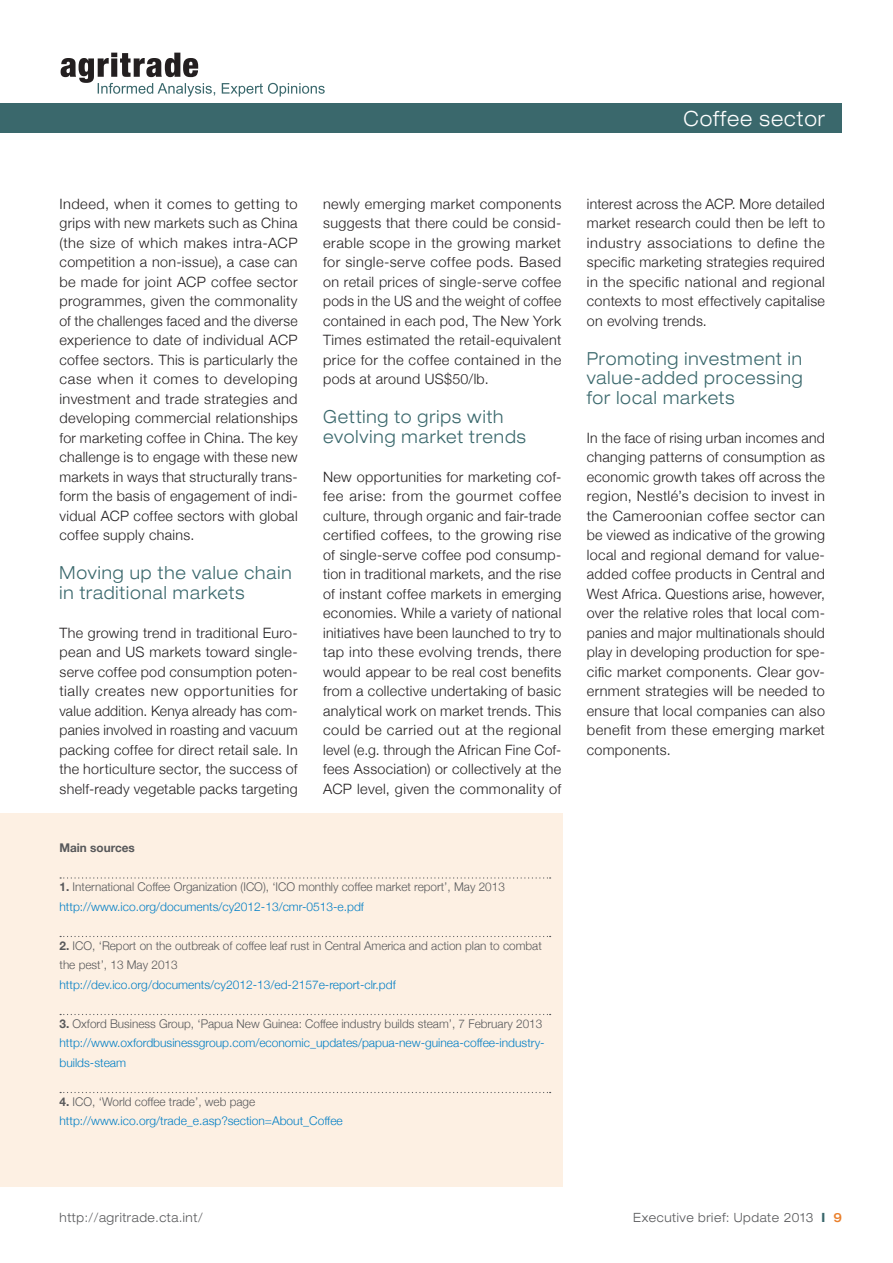
<style>
.page{position:relative;width:893px;height:1263px;background:#fff}
.page>*{position:absolute;margin:0;border:0;box-sizing:border-box;transform-origin:0 0}
.t1{font:300 expanded 21px "Helvetica Neue";letter-spacing:.05em;color:#fff;scale:.9 1}
.t2{font:300 expanded 18px/19.5px "Helvetica Neue";letter-spacing:.055em;color:#3a686c;scale:.9 1}
.t3{font:300 14.25px/19.5px "Helvetica Neue";letter-spacing:.025em;color:#231f20;text-align:justify}
.t4{font:300 expanded 12.75px "Helvetica Neue";letter-spacing:.05em;color:#57585a;scale:.9 1}
.t5{font:300 12px/19.5px "Helvetica Neue";color:#007ec5}
.t6{font:300 12px/19.5px "Helvetica Neue";color:#57585a}
.t7{font:700 12px "Helvetica Neue";color:#57585a}
.s1{font-weight:700}
.s2{color:#007ec5}
.s3{font-weight:700;color:#57585a}
.s4{color:#57585a}
.s5{font-weight:700;color:#3a686c}
.s6{font-weight:500;color:#ea802c}
</style>
<div class="page">
<div style="left:0;top:103px;width:842px;height:30px;background:#3a686c"></div>
<svg style="left:61px;top:53px;width:264px;height:44px"></svg>
<div style="left:0;top:813px;width:563px;height:373px;background:#fdf0e3"></div>
<svg style="left:60px;top:877px;width:491px;height:1px"></svg>
<svg style="left:60px;top:936px;width:491px;height:1px"></svg>
<svg style="left:60px;top:1014px;width:491px;height:1px"></svg>
<svg style="left:60px;top:1092px;width:491px;height:1px"></svg>
<h1 class="t1" style="left:683px;top:106px;width:159px">Coffee sector</h1>
<p class="t3" style="left:60px;top:193px;width:240px">Indeed, when it comes to getting to grips with new markets such as China (the size of which makes intra-ACP competition a non-issue), a case can be made for joint ACP coffee sector programmes, given the commonality of the challenges faced and the diverse experience to date of individual ACP coffee sectors. This is particularly the case when it comes to developing investment and trade strategies and developing commercial relationships for marketing coffee in China. The key challenge is to engage with these new markets in ways that structurally trans&shy;form the basis of engagement of indi&shy;vidual ACP coffee sectors with global coffee supply chains.</p>
<p class="t2" style="left:60px;top:563px;width:259px">Moving up the value chain in traditional markets</p>
<p class="t3" style="left:60px;top:622px;width:240px">The growing trend in traditional Euro&shy;pean and US markets toward single&shy;serve coffee pod consumption poten&shy;tially creates new opportunities for value addition. Kenya already has com&shy;panies involved in roasting and vacuum packing coffee for direct retail sale. In the horticulture sector, the success of shelf-ready vegetable packs targeting</p>
<p class="t3" style="left:323px;top:193px;width:240px">newly emerging market components suggests that there could be consid&shy;erable scope in the growing market for single-serve coffee pods. Based on retail prices of single-serve coffee pods in the US and the weight of coffee contained in each pod, The New York Times estimated the retail-equivalent price for the coffee contained in the pods at around US$50/lb.</p>
<p class="t2" style="left:323px;top:407px;width:227px">Getting to grips with evolving market trends</p>
<p class="t3" style="left:323px;top:466px;width:240px">New opportunities for marketing cof&shy;fee arise: from the gourmet coffee culture, through organic and fair-trade certified coffees, to the growing rise of single-serve coffee pod consump&shy;tion in traditional markets, and the rise of instant coffee markets in emerging economies. While a variety of national initiatives have been launched to try to tap into these evolving trends, there would appear to be real cost benefits from a collective undertaking of basic analytical work on market trends. This could be carried out at the regional level (e.g. through the African Fine Cof&shy;fees Association) or collectively at the ACP level, given the commonality of</p>
<p class="t7" style="left:60px;top:837px;width:77px">Main sources</p>
<p class="t6" style="left:60px;top:877px;width:447px"><span class="s1">1.</span> International Coffee Organization (ICO), ‘ICO monthly coffee market report’, May 2013 <span class="s2">http://www.ico.org/documents/cy2012-13/cmr-0513-e.pdf</span></p>
<p class="t6" style="left:60px;top:935px;width:484px"><span class="s1">2.</span> ICO, ‘Report on the outbreak of coffee leaf rust in Central America and action plan to combat the pest’, 13 May 2013</p>
<p class="t5" style="left:60px;top:974px;width:338px">http://dev.ico.org/documents/cy2012-13/ed-2157e-report-clr.pdf</p>
<p class="t5" style="left:60px;top:1013px;width:487px"><span class="s3">3.</span> <span class="s4">Oxford Business Group, ‘Papua New Guinea: Coffee industry builds steam’, 7 February 2013 </span>http://www.oxfordbusinessgroup.com/economic_updates/papua-new-guinea-coffee-industry&shy;builds-steam</p>
<p class="t5" style="left:60px;top:1091px;width:285px"><span class="s3">4.</span> <span class="s4">ICO, ‘World coffee trade’, web page </span>http://www.ico.org/trade_e.asp?section=About_Coffee</p>
<p class="t3" style="left:587px;top:193px;width:240px">interest across the ACP. More detailed market research could then be left to industry associations to define the specific marketing strategies required in the specific national and regional contexts to most effectively capitalise on evolving trends.</p>
<p class="t2" style="left:587px;top:348px;width:241px;text-align:justify">Promoting investment in value-added processing for local markets</p>
<p class="t3" style="left:587px;top:427px;width:240px">In the face of rising urban incomes and changing patterns of consumption as economic growth takes off across the region, Nestlé’s decision to invest in the Cameroonian coffee sector can be viewed as indicative of the growing local and regional demand for value&shy;added coffee products in Central and West Africa. Questions arise, however, over the relative roles that local com&shy;panies and major multinationals should play in developing production for spe&shy;cific market components. Clear gov&shy;ernment strategies will be needed to ensure that local companies can also benefit from these emerging market components.</p>
<p class="t4" style="left:60px;top:1210px;width:161px">http://agritrade.cta.int/</p>
<p class="t4" style="left:633px;top:1210px;width:233px">Executive brief: Update 2013 <span class="s5">I</span> <span class="s6">9</span></p>
</div>
